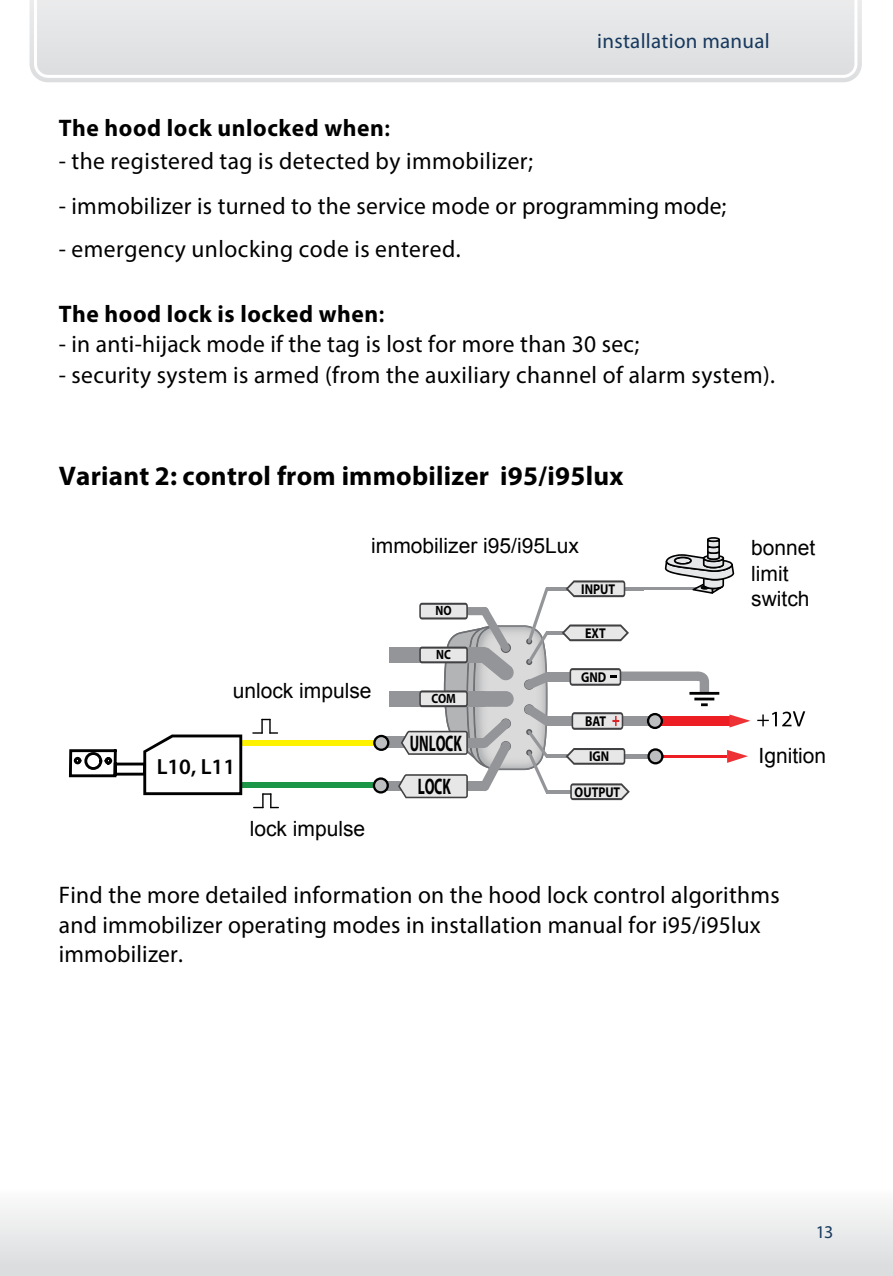
<style>
.page{position:relative;width:893px;height:1276px;background:#fff}
.page>*{position:absolute;margin:0;border:0;box-sizing:border-box;transform-origin:0 0}
.t1{font:700 27px "Myriad Pro";letter-spacing:.01em;color:#000}
.t2{font:24px/29.4px "Myriad Pro";letter-spacing:.01em;color:#000}
.t3{font:700 24px "Myriad Pro";letter-spacing:.025em;color:#000}
.t4{font:700 22.5px "Myriad Pro";color:#000;scale:.61 1}
.t5{font:600 21.9px "Myriad Pro";color:#000}
.t6{font:21px/25.2px "Arial";color:#000}
.t7{font:21px "Myriad Pro";letter-spacing:.015em;color:#17395e}
.t8{font:18px "Myriad Pro";color:#17395e}
.t9{font:700 14.1px "Myriad Pro";color:#000;scale:.85 1}
.t10{font:700 13.5px "Myriad Pro";color:#000;scale:.85 1}
.s1{font-weight:600}
</style>
<div class="page">
<svg style="left:30px;top:0;width:832px;height:82px"></svg>
<div style="left:32px;top:0;width:827px;height:79px;background:#e4e5e6"></div>
<div style="left:0;top:1181px;width:893px;height:95px;background:linear-gradient(to bottom,#fff,#d8d9db)"></div>
<hr style="left:623px;top:587px;width:82px;height:3px;background:#939598">
<img style="left:389px;top:737px;width:9px;height:10px">
<img style="left:625px;top:754px;width:22px;height:4px">
<div style="left:389px;top:647px;width:31px;height:16px;background:#939598"></div>
<div style="left:389px;top:691px;width:31px;height:16px;background:#939598"></div>
<hr style="left:547px;top:587px;width:24px;height:3px;background:#939598">
<hr style="left:547px;top:631px;width:24px;height:3px;background:#939598">
<div style="left:547px;top:672px;width:25px;height:9px;background:#939598"></div>
<div style="left:547px;top:716px;width:25px;height:9px;background:#939598"></div>
<hr style="left:547px;top:755px;width:24px;height:3px;background:#939598">
<hr style="left:547px;top:790px;width:24px;height:3px;background:#939598">
<div style="left:622px;top:716px;width:35px;height:9px;background:#939598"></div>
<svg style="left:570px;top:783px;width:60px;height:17px"></svg>
<svg style="left:566px;top:748px;width:59px;height:17px"></svg>
<svg style="left:566px;top:580px;width:59px;height:17px"></svg>
<svg style="left:562px;top:624px;width:67px;height:17px"></svg>
<svg style="left:398px;top:587px;width:154px;height:211px"></svg>
<svg style="left:572px;top:712px;width:51px;height:18px"></svg>
<svg style="left:570px;top:668px;width:139px;height:24px"></svg>
<div style="left:653px;top:716px;width:76px;height:9px;background:#ed1d24"></div>
<svg style="left:701px;top:703px;width:7px;height:3px"></svg>
<hr style="left:694px;top:697px;width:20px;height:3px;background:#000">
<hr style="left:689px;top:692px;width:30px;height:3px;background:#000">
<svg style="left:729px;top:714px;width:21px;height:13px"></svg>
<hr style="left:654px;top:755px;width:73px;height:3px;background:#ed1d24">
<svg style="left:727px;top:750px;width:21px;height:13px"></svg>
<div style="left:241px;top:782px;width:138px;height:6px;background:#1b9647"></div>
<svg style="left:373px;top:777px;width:16px;height:16px"></svg>
<div style="left:241px;top:740px;width:138px;height:5px;background:#fff200"></div>
<svg style="left:373px;top:735px;width:16px;height:16px"></svg>
<svg style="left:647px;top:748px;width:16px;height:16px"></svg>
<svg style="left:647px;top:713px;width:16px;height:16px"></svg>
<svg style="left:68px;top:734px;width:174px;height:61px"></svg>
<svg style="left:252px;top:719px;width:26px;height:14px"></svg>
<svg style="left:253px;top:793px;width:26px;height:15px"></svg>
<svg style="left:665px;top:537px;width:69px;height:57px"></svg>
<svg style="left:757px;top:711px;width:48px;height:15px"></svg>
<p class="t7" style="left:597px;top:28px;width:174px">installation manual</p>
<p class="t3" style="left:59px;top:112px;width:333px">The hood lock unlocked when<span class="s1">:</span></p>
<p class="t2" style="left:59px;top:146px;width:476px">- the registered tag is detected by immobilizer;</p>
<p class="t2" style="left:59px;top:191px;width:669px">- immobilizer is turned to the service mode or programming mode;</p>
<p class="t2" style="left:59px;top:233px;width:403px">- emergency unlocking code is entered.</p>
<p class="t3" style="left:59px;top:298px;width:327px">The hood lock is locked when<span class="s1">:</span></p>
<p class="t2" style="left:59px;top:329px;width:582px">- in anti-hijack mode if the tag is lost for more than 30 sec;</p>
<p class="t2" style="left:59px;top:360px;width:718px">- security system is armed (from the auxiliary channel of alarm system).</p>
<p class="t1" style="left:59px;top:458px;width:566px">Variant 2: control from immobilizer i95/i95lux</p>
<p class="t6" style="left:371px;top:533px;width:209px">immobilizer i95/i95Lux</p>
<p class="t6" style="left:751px;top:535px;width:66px">bonnet limit switch</p>
<p class="t9" style="left:581px;top:579px;width:41px">INPUT</p>
<p class="t9" style="left:585px;top:624px;width:26px">EXT</p>
<p class="t10" style="left:435px;top:602px;width:21px">NO</p>
<p class="t6" style="left:233px;top:678px;width:140px">unlock impulse</p>
<p class="t5" style="left:157px;top:752px;width:80px">L10, L11</p>
<p class="t6" style="left:250px;top:816px;width:117px">lock impulse</p>
<p class="t10" style="left:436px;top:646px;width:19px">NC</p>
<p class="t10" style="left:431px;top:690px;width:30px">COM</p>
<p class="t4" style="left:410px;top:728px;width:87px">UNLOCK</p>
<p class="t4" style="left:418px;top:772px;width:56px">LOCK</p>
<p class="t9" style="left:581px;top:668px;width:31px">GND</p>
<p class="t9" style="left:585px;top:711px;width:26px">BAT</p>
<p class="t9" style="left:589px;top:747px;width:25px">IGN</p>
<p class="t9" style="left:575px;top:783px;width:55px">OUTPUT</p>
<p class="t6" style="left:758px;top:743px;width:69px">Ignition</p>
<p class="t2" style="left:59px;top:880px;width:722px">Find the more detailed information on the hood lock control algorithms and immobilizer operating modes in installation manual for i95/i95lux immobilizer.</p>
<p class="t8" style="left:816px;top:1221px;width:19px">13</p>
</div>
